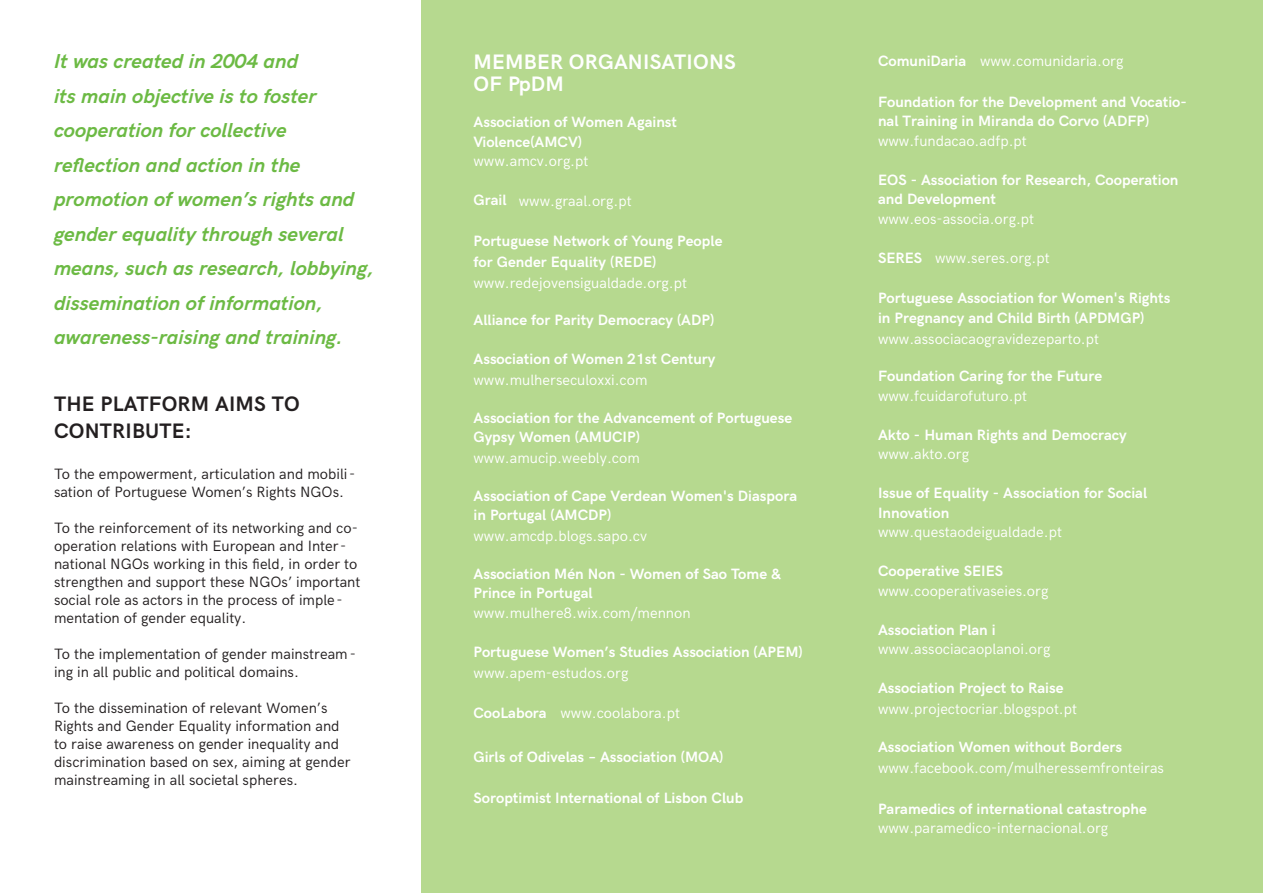
<style>
.page{position:relative;width:1263px;height:893px;background:#fff}
.page>*{position:absolute;margin:0;border:0;box-sizing:border-box;transform-origin:0 0}
.t1{font:700 21px/27px "HK Grotesk";letter-spacing:.01em;color:#231f20}
.t2{font:700 21px/22.5px "HK Grotesk";letter-spacing:.01em;color:#fff}
.t3{font:italic 700 20.25px/34.5px "HK Grotesk";color:#6cba44}
.t4{font:700 15px/19.5px "HK Grotesk";color:#fff}
.t5{font:15px/18px "HK Grotesk";color:#231f20}
.t6{font:15px "HK Grotesk";color:#fff}
.s1{font-weight:700}
</style>
<div class="page">
<div style="left:421px;top:0;width:842px;height:893px;background:#b6d98f"></div>
<p class="t3" style="left:54px;top:43px;width:321px">It was created in 2004 and<br>its main objective is to foster cooperation for collective reflection and action in the promotion of women’s rights and gender equality through several means, such as research, lobbying, dissemination of information, awareness-raising and training.</p>
<h1 class="t1" style="left:54px;top:389px;width:247px">THE PLATFORM AIMS TO<br>CONTRIBUTE:</h1>
<p class="t5" style="left:54px;top:464px;width:303px">To the empowerment, articulation and mobili - sation of Portuguese Women’s Rights NGOs.</p>
<p class="t5" style="left:54px;top:518px;width:308px">To the reinforcement of its networking and co&shy;operation relations with European and Inter&shy;national NGOs working in this field, in order to strengthen and support these NGOs’ important social role as actors in the process of imple&shy;mentation of gender equality.</p>
<p class="t5" style="left:54px;top:644px;width:303px">To the implementation of gender mainstream - ing in all public and political domains.</p>
<p class="t5" style="left:54px;top:698px;width:298px">To the dissemination of relevant Women’s Rights and Gender Equality information and to raise awareness on gender inequality and discrimination based on sex, aiming at gender mainstreaming in all societal spheres.</p>
<h1 class="t2" style="left:474px;top:49px;width:264px">MEMBER ORGANISATIONS<br>OF PpDM</h1>
<p class="t4" style="left:473px;top:111px;width:205px">Association of Women Against<br>Violence(AMCV)</p>
<p class="t6" style="left:473px;top:150px;width:116px">www.amcv.org.pt</p>
<p class="t6" style="left:473px;top:190px;width:160px"><span class="s1">Grail</span> www.graal.org.pt</p>
<p class="t4" style="left:473px;top:229px;width:250px;line-height:21px">Portuguese Network of Young People for Gender Equality (REDE)</p>
<p class="t6" style="left:473px;top:271px;width:215px">www.redejovensigualdade.org.pt</p>
<p class="t4" style="left:473px;top:309px;width:242px">Alliance for Parity Democracy (ADP)</p>
<p class="t4" style="left:473px;top:348px;width:243px">Association of Women 21st Century</p>
<p class="t6" style="left:473px;top:369px;width:175px">www.mulherseculoxxi.com</p>
<p class="t4" style="left:473px;top:407px;width:320px">Association for the Advancement of Portuguese<br>Gypsy Women (AMUCIP)</p>
<p class="t6" style="left:473px;top:447px;width:168px">www.amucip.weebly.com</p>
<p class="t4" style="left:473px;top:485px;width:325px">Association of Cape Verdean Women's Diaspora in Portugal (AMCDP)</p>
<p class="t6" style="left:473px;top:525px;width:175px">www.amcdp.blogs.sapo.cv</p>
<p class="t4" style="left:473px;top:563px;width:309px">Association Mén Non - Women of Sao Tome &amp;<br>Prince in Portugal</p>
<p class="t6" style="left:473px;top:601px;width:219px">www.mulhere8.wix.com/mennon</p>
<p class="t4" style="left:473px;top:641px;width:331px">Portuguese Women’s Studies Association (APEM)</p>
<p class="t6" style="left:474px;top:662px;width:156px">www.apem-estudos.org</p>
<p class="t6" style="left:473px;top:702px;width:208px"><span class="s1">CooLabora</span> www.coolabora.pt</p>
<p class="t4" style="left:473px;top:746px;width:251px">Girls of Odivelas – Association (MOA)</p>
<p class="t4" style="left:473px;top:787px;width:271px">Soroptimist International of Lisbon Club</p>
<p class="t6" style="left:878px;top:50px;width:247px"><span class="s1">ComuniDaria</span> www.comunidaria.org</p>
<p class="t4" style="left:878px;top:90px;width:310px">Foundation for the Development and Vocatio&shy;nal Training in Miranda do Corvo (ADFP)</p>
<p class="t6" style="left:878px;top:129px;width:150px">www.fundacao.adfp.pt</p>
<p class="t4" style="left:878px;top:168px;width:302px">EOS - Association for Research, Cooperation and Development</p>
<p class="t6" style="left:878px;top:207px;width:158px">www.eos-associa.org.pt</p>
<p class="t6" style="left:878px;top:246px;width:173px"><span class="s1">SERES</span> www.seres.org.pt</p>
<p class="t4" style="left:878px;top:287px;width:294px">Portuguese Association for Women's Rights in Pregnancy and Child Birth (APDMGP)</p>
<p class="t6" style="left:878px;top:327px;width:223px">www.associacaogravidezeparto.pt</p>
<p class="t4" style="left:878px;top:365px;width:226px">Foundation Caring for the Future</p>
<p class="t6" style="left:878px;top:384px;width:150px">www.fcuidarofuturo.pt</p>
<p class="t4" style="left:878px;top:423px;width:250px">Akto - Human Rights and Democracy</p>
<p class="t6" style="left:878px;top:443px;width:93px">www.akto.org</p>
<p class="t4" style="left:878px;top:482px;width:271px">Issue of Equality - Association for Social<br>Innovation</p>
<p class="t6" style="left:878px;top:521px;width:185px">www.questaodeigualdade.pt</p>
<p class="t4" style="left:878px;top:560px;width:127px">Cooperative SEIES</p>
<p class="t6" style="left:878px;top:579px;width:172px">www.cooperativaseies.org</p>
<p class="t4" style="left:878px;top:618px;width:119px">Association Plan i</p>
<p class="t6" style="left:878px;top:638px;width:174px">www.associacaoplanoi.org</p>
<p class="t4" style="left:878px;top:677px;width:187px">Association Project to Raise</p>
<p class="t6" style="left:878px;top:698px;width:201px">www.projectocriar.blogspot.pt</p>
<p class="t4" style="left:878px;top:735px;width:246px">Association Women without Borders</p>
<p class="t6" style="left:878px;top:756px;width:287px">www.facebook.com/mulheressemfronteiras</p>
<p class="t4" style="left:878px;top:798px;width:270px">Paramedics of international catastrophe</p>
<p class="t6" style="left:878px;top:817px;width:232px">www.paramedico-internacional.org</p>
</div>
